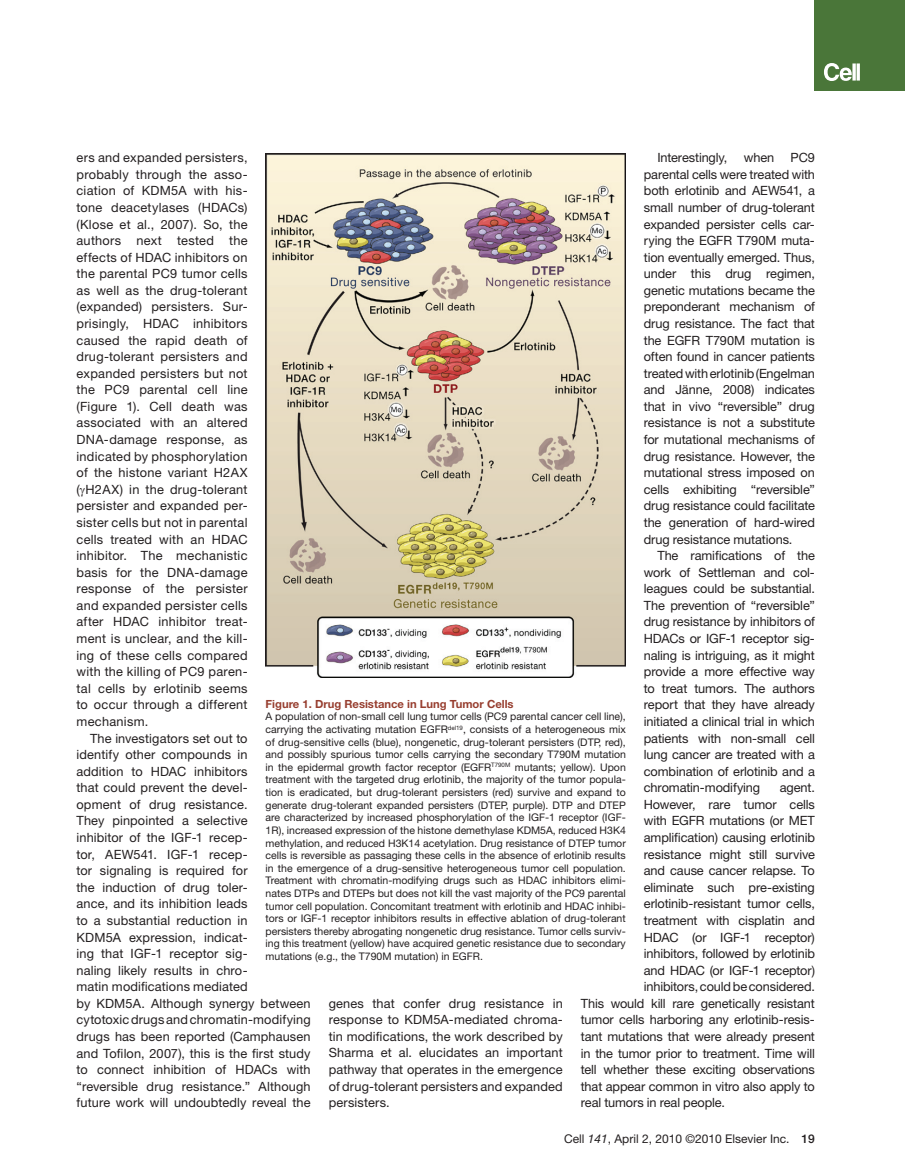
<style>
.page{position:relative;width:905px;height:1175px;background:#fff}
.page>*{position:absolute;margin:0;border:0;box-sizing:border-box;transform-origin:0 0}
.t1{font:12.75px/16.5px "Helvetica Neue LT Std";color:#231f20;text-align:justify}
.t2{font:12px "Helvetica Neue LT Std";color:#231f20}
.t3{font:700 11.25px "Helvetica Neue LT Std";color:#973e2f}
.t4{font:10.5px/12.6px "Helvetica Neue LT Std";color:#231f20;text-align:justify}
.s1{font-style:italic}
.s2{font-weight:500}
</style>
<div class="page">
<div style="left:814px;top:0;width:90px;height:90px;background:#4a7639"></div>
<svg style="left:824px;top:63px;width:35px;height:18px"></svg>
<img style="left:266px;top:153px;width:359px;height:524px">
<p class="t1" style="left:644px;top:149px;width:173px;text-indent:147px">PC9 parental cells were treated with both erlotinib and AEW541, a small number of drug-tolerant expanded persister cells car&shy;rying the EGFR T790M muta&shy;tion eventually emerged. Thus, under this drug regimen, genetic mutations became the preponderant mechanism of drug resistance. The fact that the EGFR T790M mutation is often found in cancer patients treated with erlotinib (Engelman and Jänne, 2008) indicates that in vivo “reversible” drug resistance is not a substitute for mutational mechanisms of drug resistance. However, the mutational stress imposed on cells exhibiting “reversible” drug resistance could facilitate the generation of hard-wired drug resistance mutations.</p>
<p class="t1" style="left:644px;top:547px;width:173px;text-indent:14px">The ramifications of the work of Settleman and col&shy;leagues could be substantial.<br>The prevention of “reversible” drug resistance by inhibitors of HDACs or IGF-1 receptor sig&shy;naling is intriguing, as it might provide a more effective way to treat tumors. The authors report that they have already initiated a clinical trial in which patients with non-small cell lung cancer are treated with a combination of erlotinib and a chromatin-modifying</p>
<p class="t1" style="left:76px;top:149px;width:173px">ers and expanded persisters, probably through the asso&shy;ciation of KDM5A with his&shy;tone deacetylases (HDACs) (Klose et al., 2007). So, the authors next tested the effects of HDAC inhibitors on the parental PC9 tumor cells as well as the drug-tolerant (expanded) persisters. Sur&shy;prisingly, HDAC inhibitors caused the rapid death of drug-tolerant persisters and expanded persisters but not the PC9 parental cell line (Figure 1). Cell death was associated with an altered DNA-damage response, as indicated by phosphorylation of the histone variant H2AX ( H2AX) in the drug-tolerant persister and expanded per&shy;sister cells but not in parental cells treated with an HDAC inhibitor. The mechanistic basis for the DNA-damage response of the persister and expanded persister cells after HDAC inhibitor treat&shy;ment is unclear, and the kill&shy;ing of these cells compared with the killing of PC9 paren&shy;tal cells by erlotinib seems to occur through a different mechanism.</p>
<p class="t1" style="left:76px;top:729px;width:236px;text-align:left;text-indent:14px">The investigators set out to<br>identify other compounds in<br>addition to HDAC inhibitors<br>that could prevent the devel-<br>opment of drug resistance.<br>They pinpointed a selective<br>inhibitor of the IGF-1 recep-<br>tor, AEW541. IGF-1 recep-<br>tor signaling is required for<br>the induction of drug toler-<br>ance, and its inhibition leads<br>to a substantial reduction in<br>KDM5A expression, indicat-<br>ing that IGF-1 receptor sig-<br>naling likely results in chro-<br>matin modifications mediated<br>by KDM5A. Although synergy between cytotoxic drugs and chromatin-modifying drugs has been reported (Camphausen and Tofilon, 2007), this is the first study to connect inhibition of HDACs with “reversible drug resistance.” Although future work will undoubtedly reveal the</p>
<p class="t1" style="left:657px;top:149px;width:72px">Interestingly,</p>
<p class="t1" style="left:743px;top:149px;width:32px">when</p>
<p class="t3" style="left:266px;top:697px;width:249px">Figure 1. Drug Resistance in Lung Tumor Cells</p>
<p class="t4" style="left:265px;top:710px;width:362px">A population of non-small cell lung tumor cells (PC9 parental cancer cell line), carrying the activating mutation EGFR<sup>del19</sup>, consists of a heterogeneous mix of drug-sensitive cells (blue), nongenetic, drug-tolerant persisters (DTP, red), and possibly spurious tumor cells carrying the secondary T790M mutation in the epidermal growth factor receptor (EGFR<sup>T790M</sup> mutants; yellow). Upon treatment with the targeted drug erlotinib, the majority of the tumor popula&shy;tion is eradicated, but drug-tolerant persisters (red) survive and expand to generate drug-tolerant expanded persisters (DTEP, purple). DTP and DTEP are characterized by increased phosphorylation of the IGF-1 receptor (IGF-1R), increased expression of the histone demethylase KDM5A, reduced H3K4 methylation, and reduced H3K14 acetylation. Drug resistance of DTEP tumor cells is reversible as passaging these cells in the absence of erlotinib results in the emergence of a drug-sensitive heterogeneous tumor cell population.<br>Treatment with chromatin-modifying drugs such as HDAC inhibitors elimi&shy;nates DTPs and DTEPs but does not kill the vast majority of the PC9 parental tumor cell population. Concomitant treatment with erlotinib and HDAC inhibi&shy;tors or IGF-1 receptor inhibitors results in effective ablation of drug-tolerant persisters thereby abrogating nongenetic drug resistance. Tumor cells surviv&shy;ing this treatment (yellow) have acquired genetic resistance due to secondary mutations (e.g., the T790M mutation) in EGFR.</p>
<p class="t1" style="left:779px;top:779px;width:37px">agent.</p>
<p class="t1" style="left:644px;top:796px;width:173px">However, rare tumor cells</p>
<p class="t1" style="left:644px;top:812px;width:173px">with EGFR mutations (or MET</p>
<p class="t1" style="left:644px;top:829px;width:173px">amplification) causing erlotinib</p>
<p class="t1" style="left:644px;top:845px;width:173px">resistance might still survive</p>
<p class="t1" style="left:644px;top:862px;width:173px">and cause cancer relapse. To</p>
<p class="t1" style="left:644px;top:878px;width:172px">eliminate such pre-existing</p>
<p class="t1" style="left:644px;top:895px;width:173px">erlotinib-resistant tumor cells,</p>
<p class="t1" style="left:644px;top:912px;width:173px">treatment with cisplatin and</p>
<p class="t1" style="left:644px;top:928px;width:173px">HDAC (or IGF-1 receptor)</p>
<p class="t1" style="left:644px;top:945px;width:172px">inhibitors, followed by erlotinib</p>
<p class="t1" style="left:644px;top:961px;width:173px">and HDAC (or IGF-1 receptor)</p>
<p class="t1" style="left:644px;top:978px;width:172px">inhibitors, could be considered.</p>
<p class="t1" style="left:581px;top:994px;width:235px">This would kill rare genetically resistant</p>
<p class="t1" style="left:581px;top:1011px;width:236px">tumor cells harboring any erlotinib-resis-</p>
<p class="t1" style="left:581px;top:1028px;width:236px">tant mutations that were already present</p>
<p class="t1" style="left:581px;top:1044px;width:235px">in the tumor prior to treatment. Time will</p>
<p class="t1" style="left:581px;top:1061px;width:235px">tell whether these exciting observations</p>
<p class="t1" style="left:581px;top:1077px;width:235px">that appear common in vitro also apply to</p>
<p class="t1" style="left:581px;top:1094px;width:146px">real tumors in real people.</p>
<p class="t1" style="left:329px;top:994px;width:236px">genes that confer drug resistance in response to KDM5A-mediated chroma&shy;tin modifications, the work described by Sharma et al. elucidates an important pathway that operates in the emergence of drug-tolerant persisters and expanded persisters.</p>
<p class="t2" style="left:564px;top:1131px;width:252px">Cell <span class="s1">141</span>, April 2, 2010 ©2010 Elsevier Inc. <span class="s2">19</span></p>
</div>
